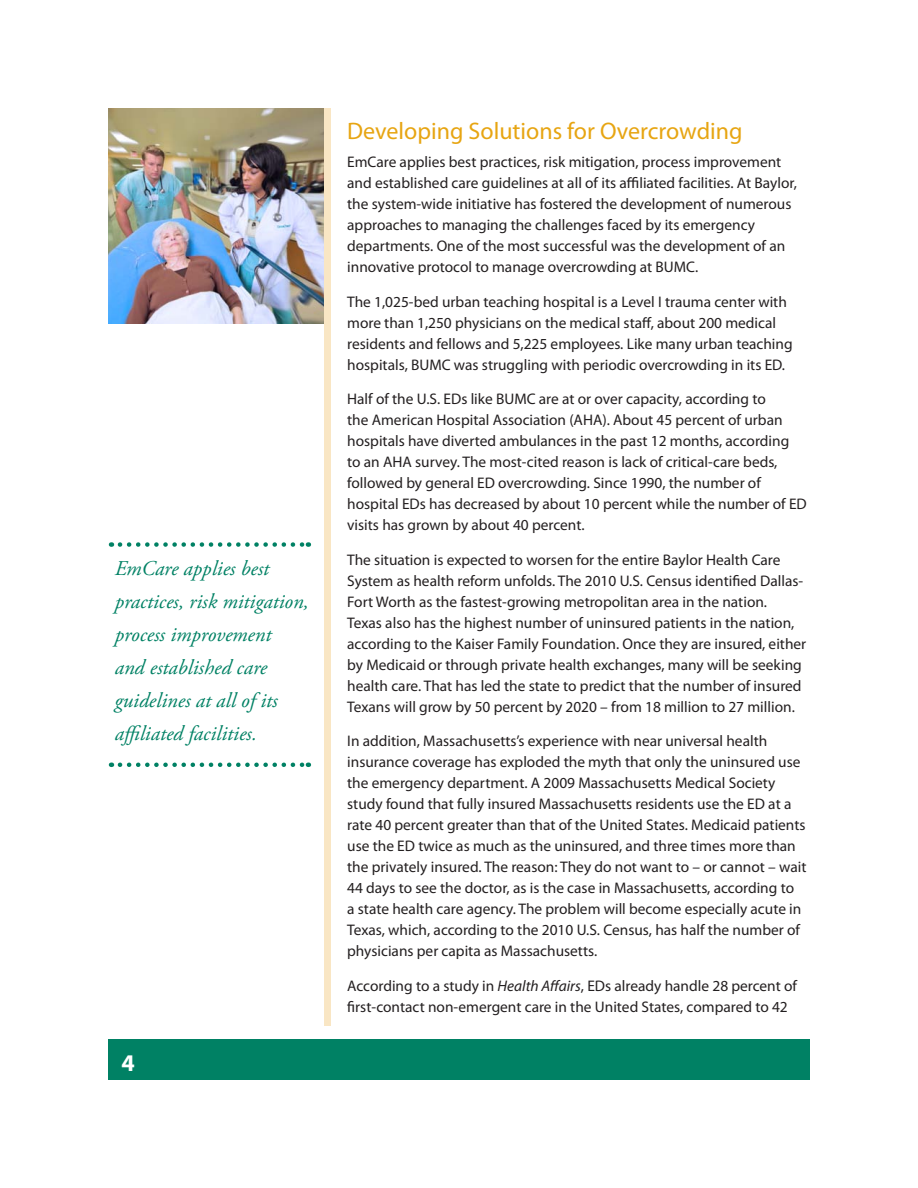
<style>
.page{position:relative;width:918px;height:1188px;background:#fff}
.page>*{position:absolute;margin:0;border:0;box-sizing:border-box;transform-origin:0 0}
.t1{font:24px "Myriad Pro";color:#e7a512}
.t2{font:700 24px "Myriad Pro";color:#fff}
.t3{font:italic 21px/33px "Adobe Garamond Pro";color:#008164}
.t4{font:15.3px/21px "Myriad Pro";color:#231f20}
.s1{font-style:italic}
</style>
<div class="page">
<div style="left:108px;top:1040px;width:702px;height:40px;background:#008164"></div>
<div style="left:324px;top:108px;width:7px;height:918px;background:#f9e6c4"></div>
<svg style="left:120px;top:542px;width:189px;height:5px"></svg>
<svg style="left:120px;top:763px;width:189px;height:4px"></svg>
<img style="left:108px;top:108px;width:216px;height:216px">
<h2 class="t3" style="left:115px;top:552px;width:196px">EmCare applies best practices, risk mitigation, process improvement<br>and established care guidelines at all of its affiliated facilities.</h2>
<h1 class="t2" style="left:122px;top:1047px;width:15px">4</h1>
<h1 class="t1" style="left:347px;top:117px;width:397px">Developing Solutions for Overcrowding</h1>
<p class="t4" style="left:347px;top:151px;width:451px">EmCare applies best practices, risk mitigation, process improvement and established care guidelines at all of its affiliated facilities. At Baylor, the system-wide initiative has fostered the development of numerous approaches to managing the challenges faced by its emergency departments. One of the most successful was the development of an innovative protocol to manage overcrowding at BUMC.</p>
<p class="t4" style="left:347px;top:291px;width:447px">The 1,025-bed urban teaching hospital is a Level I trauma center with more than 1,250 physicians on the medical staff, about 200 medical residents and fellows and 5,225 employees. Like many urban teaching hospitals, BUMC was struggling with periodic overcrowding in its ED.</p>
<p class="t4" style="left:347px;top:388px;width:461px">Half of the U.S. EDs like BUMC are at or over capacity, according to<br>the American Hospital Association (AHA). About 45 percent of urban hospitals have diverted ambulances in the past 12 months, according<br>to an AHA survey. The most-cited reason is lack of critical-care beds, followed by general ED overcrowding. Since 1990, the number of hospital EDs has decreased by about 10 percent while the number of ED visits has grown by about 40 percent.</p>
<p class="t4" style="left:347px;top:549px;width:461px">The situation is expected to worsen for the entire Baylor Health Care System as health reform unfolds. The 2010 U.S. Census identified Dallas-Fort Worth as the fastest-growing metropolitan area in the nation.<br>Texas also has the highest number of uninsured patients in the nation, according to the Kaiser Family Foundation. Once they are insured, either by Medicaid or through private health exchanges, many will be seeking health care. That has led the state to predict that the number of insured Texans will grow by 50 percent by 2020 – from 18 million to 27 million.</p>
<p class="t4" style="left:347px;top:730px;width:461px">In addition, Massachusetts’s experience with near universal health insurance coverage has exploded the myth that only the uninsured use the emergency department. A 2009 Massachusetts Medical Society study found that fully insured Massachusetts residents use the ED at a rate 40 percent greater than that of the United States. Medicaid patients use the ED twice as much as the uninsured, and three times more than the privately insured. The reason: They do not want to – or cannot – wait 44 days to see the doctor, as is the case in Massachusetts, according to<br>a state health care agency. The problem will become especially acute in Texas, which, according to the 2010 U.S. Census, has half the number of physicians per capita as Massachusetts.</p>
<p class="t4" style="left:347px;top:975px;width:451px">According to a study in <span class="s1">Health Affairs</span>, EDs already handle 28 percent of first-contact non-emergent care in the United States, compared to 42</p>
</div>
